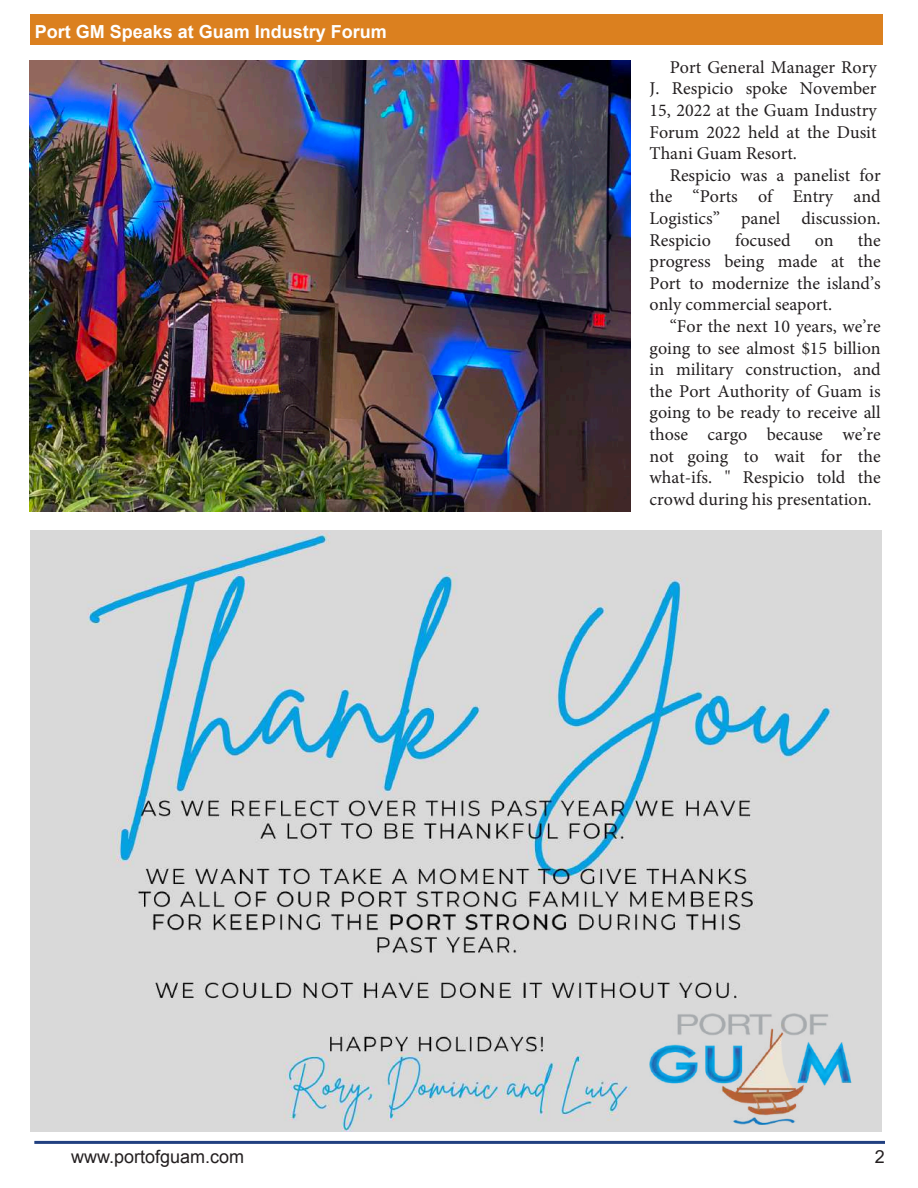
<style>
.page{position:relative;width:918px;height:1188px;background:#fff}
.page>*{position:absolute;margin:0;border:0;box-sizing:border-box;transform-origin:0 0}
.t1{font:18px/21.6px "Minion Pro";color:#231f20;text-align:justify}
.t2{font:700 18px "Arial";color:#fff}
.t3{font:18px "Arial";color:#231f20}
.t4{font:18px "Arial";color:#231f20}
</style>
<div class="page">
<img style="left:31px;top:530px;width:850px;height:601px">
<img style="left:650px;top:1013px;width:224px;height:111px">
<div style="left:30px;top:14px;width:853px;height:31px;background:#db801f"></div>
<img style="left:30px;top:61px;width:601px;height:450px">
<hr style="left:34px;top:1141px;width:851px;height:3px;background:#214080">
<p class="t2" style="left:35px;top:19px;width:354px">Port GM Speaks at Guam Industry Forum</p>
<p class="t1" style="left:650px;top:56px;width:229px;text-indent:20px">Port General Manager Rory J. Respicio spoke November 15, 2022 at the Guam Industry Forum 2022 held at the Dusit Thani Guam Resort.</p>
<p class="t1" style="left:650px;top:164px;width:233px;text-indent:20px">Respicio was a panelist for the “Ports of Entry and Logistics” panel discussion.<br>Respicio</p>
<p class="t1" style="left:650px;top:229px;width:233px;text-indent:208px">the progress being made at the Port to modernize the island’s only commercial seaport.</p>
<p class="t1" style="left:650px;top:315px;width:233px;text-indent:20px">“For the next 10 years, we’re going to see almost $15 billion in military construction, and the Port Authority of Guam is going to be ready to receive all those cargo because we’re not going to wait for the what-ifs. " Respicio told the crowd during his presentation.</p>
<p class="t1" style="left:735px;top:229px;width:57px">focused</p>
<p class="t1" style="left:815px;top:229px;width:21px">on</p>
<p class="t3" style="left:71px;top:1145px;width:175px">www.portofguam.com</p>
<p class="t4" style="left:875px;top:1144px;width:12px">2</p>
</div>
